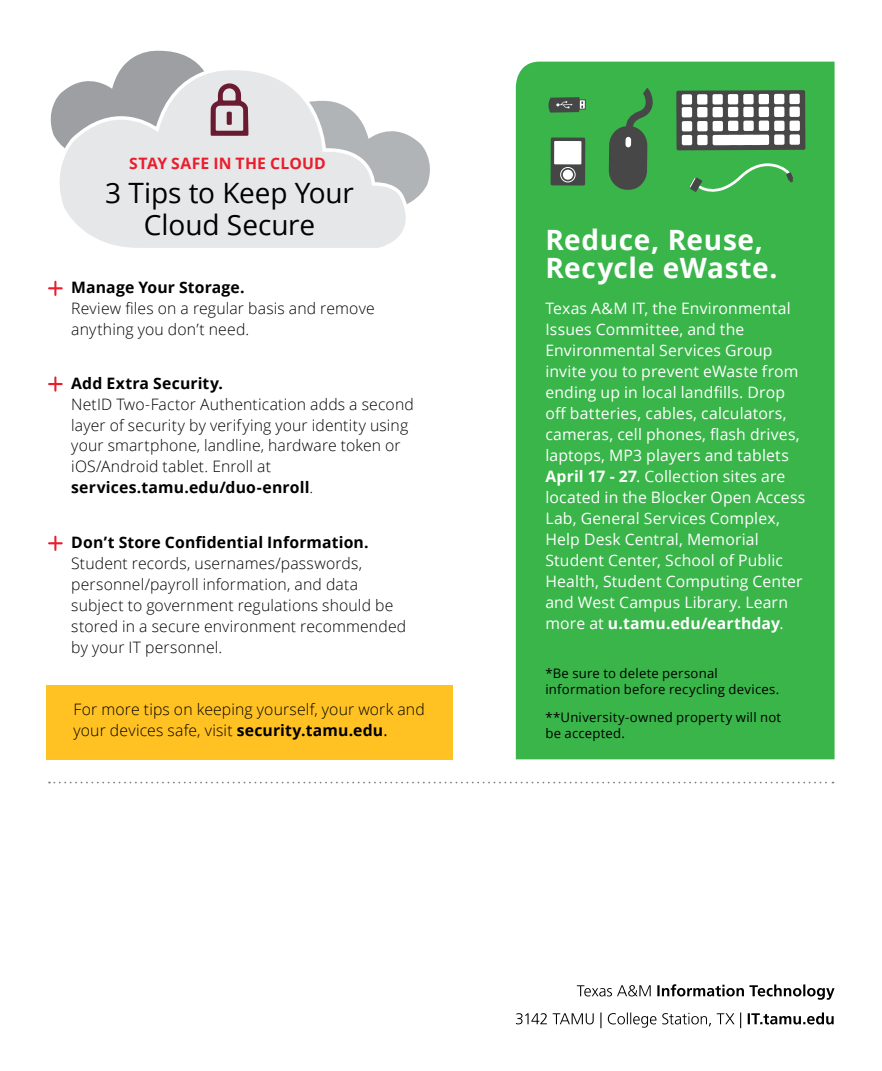
<style>
.page{position:relative;width:882px;height:1071px;background:#fff}
.page>*{position:absolute;margin:0;border:0;box-sizing:border-box;transform-origin:0 0}
.t1{font:700 28px/28px "Open Sans";letter-spacing:.02em;color:#fff}
.t2{font:28px/31.5px "Open Sans";letter-spacing:-.005em;color:#000;text-align:center}
.t3{font:300 15.75px/21px "Open Sans";letter-spacing:.01em;color:#000}
.t4{font:15.75px/21px "Open Sans";letter-spacing:.01em;color:#fff}
.t5{font:700 15.75px "Open Sans";letter-spacing:.01em;color:#000}
.t6{font:700 15.75px "Open Sans";letter-spacing:.01em;color:#ea1d2d}
.t7{font:13.12px/15.8px "Open Sans";letter-spacing:.02em;color:#000}
.s1{font-weight:700}
.s2{font-weight:400}
</style>
<div class="page">
<svg style="left:69px;top:215px;width:337px;height:33px"></svg>
<div style="left:46px;top:685px;width:407px;height:74px;background:#ffc222"></div>
<div style="left:516px;top:62px;width:319px;height:697px;background:#39b54a"></div>
<svg style="left:516px;top:1012px;width:318px;height:16px"></svg>
<svg style="left:577px;top:984px;width:258px;height:16px"></svg>
<svg style="left:49px;top:782px;width:784px;height:1px"></svg>
<div style="left:551px;top:138px;width:34px;height:48px;background:#454747;border-radius:2px"></div>
<div style="left:554px;top:141px;width:27px;height:23px;background:#fff"></div>
<div style="left:560px;top:167px;width:16px;height:15px;border:1px solid #fff;border-radius:50%"></div>
<div style="left:563px;top:170px;width:10px;height:10px;background:#fff;border-radius:50%"></div>
<div style="left:579px;top:99px;width:7px;height:11px;border:1px solid #454747"></div>
<svg style="left:548px;top:97px;width:35px;height:16px"></svg>
<svg style="left:48px;top:281px;width:15px;height:15px"></svg>
<svg style="left:48px;top:376px;width:15px;height:16px"></svg>
<svg style="left:48px;top:536px;width:15px;height:15px"></svg>
<svg style="left:50px;top:50px;width:380px;height:165px"></svg>
<svg style="left:676px;top:90px;width:129px;height:110px"></svg>
<div style="left:682px;top:107px;width:10px;height:10px;background:#fff;border-radius:2px"></div>
<div style="left:682px;top:121px;width:10px;height:10px;background:#fff;border-radius:2px"></div>
<div style="left:682px;top:135px;width:10px;height:10px;background:#fff;border-radius:2px"></div>
<div style="left:697px;top:107px;width:11px;height:10px;background:#fff;border-radius:2px"></div>
<div style="left:697px;top:121px;width:11px;height:10px;background:#fff;border-radius:2px"></div>
<div style="left:697px;top:135px;width:11px;height:10px;background:#fff;border-radius:2px"></div>
<div style="left:713px;top:107px;width:10px;height:10px;background:#fff;border-radius:2px"></div>
<div style="left:713px;top:121px;width:10px;height:10px;background:#fff;border-radius:2px"></div>
<div style="left:713px;top:135px;width:10px;height:10px;background:#fff;border-radius:2px"></div>
<div style="left:720px;top:135px;width:11px;height:10px;background:#fff;border-radius:2px"></div>
<div style="left:728px;top:107px;width:10px;height:10px;background:#fff;border-radius:2px"></div>
<div style="left:728px;top:121px;width:10px;height:10px;background:#fff;border-radius:2px"></div>
<div style="left:728px;top:135px;width:10px;height:10px;background:#fff;border-radius:2px"></div>
<div style="left:736px;top:135px;width:10px;height:10px;background:#fff;border-radius:2px"></div>
<div style="left:743px;top:107px;width:11px;height:10px;background:#fff;border-radius:2px"></div>
<div style="left:743px;top:121px;width:11px;height:10px;background:#fff;border-radius:2px"></div>
<div style="left:743px;top:135px;width:11px;height:10px;background:#fff;border-radius:2px"></div>
<div style="left:751px;top:135px;width:10px;height:10px;background:#fff;border-radius:2px"></div>
<div style="left:759px;top:107px;width:10px;height:10px;background:#fff;border-radius:2px"></div>
<div style="left:759px;top:121px;width:10px;height:10px;background:#fff;border-radius:2px"></div>
<div style="left:759px;top:135px;width:10px;height:10px;background:#fff;border-radius:2px"></div>
<div style="left:774px;top:107px;width:10px;height:10px;background:#fff;border-radius:2px"></div>
<div style="left:774px;top:121px;width:11px;height:10px;background:#fff;border-radius:2px"></div>
<div style="left:774px;top:134px;width:11px;height:11px;background:#fff;border-radius:2px"></div>
<div style="left:790px;top:107px;width:10px;height:10px;background:#fff;border-radius:2px"></div>
<div style="left:682px;top:94px;width:10px;height:11px;background:#fff;border-radius:2px"></div>
<div style="left:697px;top:94px;width:10px;height:11px;background:#fff;border-radius:2px"></div>
<div style="left:712px;top:94px;width:11px;height:10px;background:#fff;border-radius:2px"></div>
<div style="left:728px;top:94px;width:10px;height:10px;background:#fff;border-radius:2px"></div>
<div style="left:743px;top:94px;width:11px;height:10px;background:#fff;border-radius:2px"></div>
<div style="left:759px;top:94px;width:10px;height:10px;background:#fff;border-radius:2px"></div>
<div style="left:774px;top:94px;width:10px;height:10px;background:#fff;border-radius:2px"></div>
<div style="left:789px;top:94px;width:11px;height:10px;background:#fff;border-radius:2px"></div>
<div style="left:790px;top:121px;width:10px;height:10px;background:#fff;border-radius:2px"></div>
<div style="left:790px;top:134px;width:10px;height:11px;background:#fff;border-radius:2px"></div>
<svg style="left:609px;top:81px;width:56px;height:109px"></svg>
<p class="t6" style="left:129px;top:152px;width:198px">STAY SAFE IN THE CLOUD</p>
<h1 class="t2" style="left:105px;top:177px;width:250px">3 Tips to Keep Your<br>Cloud Secure</h1>
<p class="t5" style="left:71px;top:276px;width:175px">Manage Your Storage.</p>
<p class="t3" style="left:71px;top:297px;width:305px">Review files on a regular basis and remove anything you don’t need.</p>
<p class="t5" style="left:71px;top:372px;width:153px">Add Extra Security.</p>
<p class="t3" style="left:71px;top:393px;width:344px">NetID Two-Factor Authentication adds a second layer of security by verifying your identity using your smartphone, landline, hardware token or iOS/Android tablet. Enroll at <span class="s1">services.tamu.edu/duo-enroll</span>.</p>
<p class="t5" style="left:71px;top:531px;width:299px">Don’t Store Confidential Information.</p>
<p class="t3" style="left:71px;top:552px;width:336px">Student records, usernames/passwords, personnel/payroll information, and data subject to government regulations should be stored in a secure environment recommended by your IT personnel.</p>
<p class="t3" style="left:74px;top:698px;width:353px">For more tips on keeping yourself, your work and your devices safe, visit <span class="s1">security.tamu.edu</span><span class="s2">.</span></p>
<h1 class="t1" style="left:545px;top:225px;width:234px">Reduce, Reuse,<br>Recycle eWaste.</h1>
<p class="t4" style="left:545px;top:297px;width:262px">Texas A&amp;M IT, the Environmental<br>Issues Committee, and the<br>Environmental Services Group invite you to prevent eWaste from ending up in local landfills. Drop off batteries, cables, calculators, cameras, cell phones, flash drives, laptops, MP3 players and tablets<br><span class="s1">April 17 - 27</span>. Collection sites are located in the Blocker Open Access<br>Lab, General Services Complex,<br>Help Desk Central, Memorial<br>Student Center, School of Public<br>Health, Student Computing Center and West Campus Library. Learn more at <span class="s1">u.tamu.edu/earthday</span>.</p>
<p class="t7" style="left:545px;top:665px;width:235px">*Be sure to delete personal information before recycling devices.</p>
<p class="t7" style="left:545px;top:709px;width:237px">**University-owned property will not be accepted.</p>
</div>
